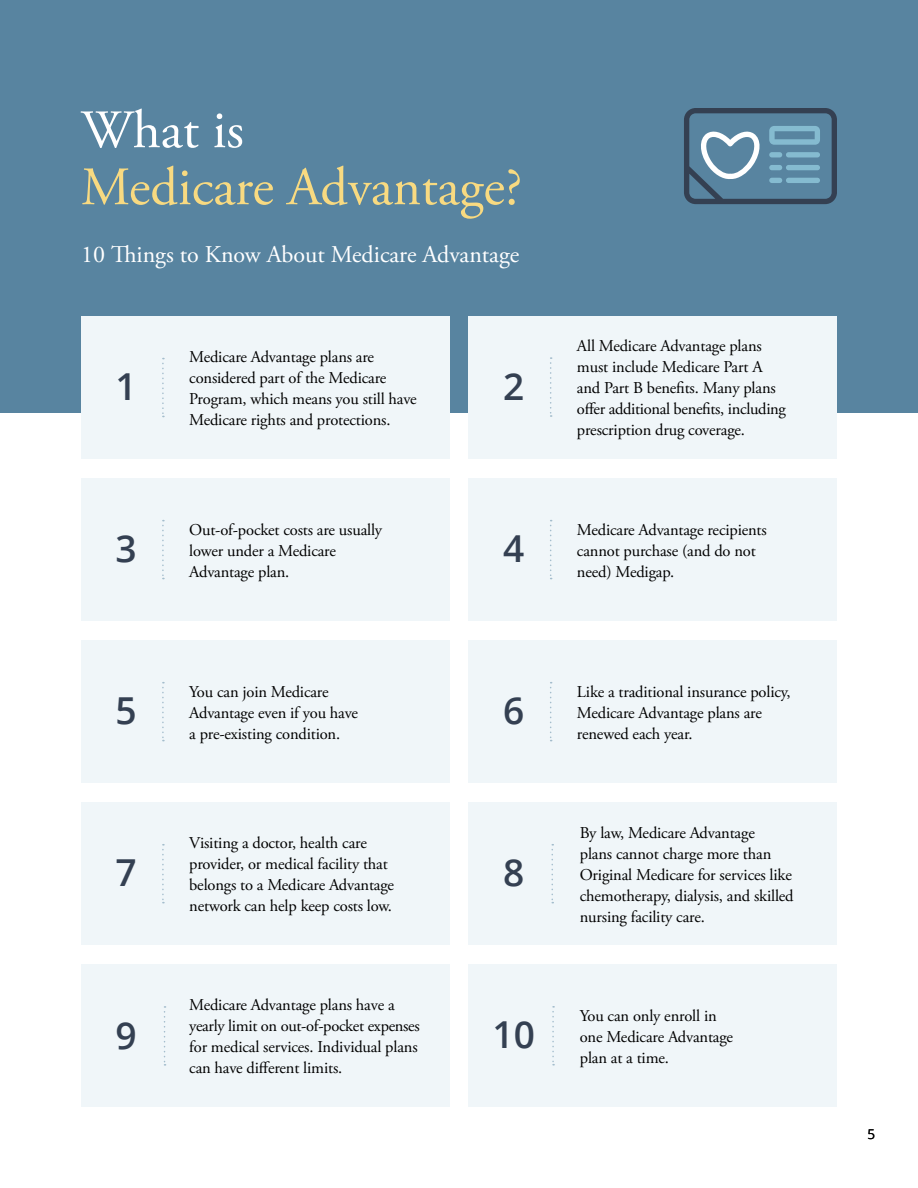
<style>
.page{position:relative;width:918px;height:1188px;background:#fff}
.page>*{position:absolute;margin:0;border:0;box-sizing:border-box;transform-origin:0 0}
.Smaller_H2{font:54px/57px "Adobe Garamond Pro";color:#f8da81}
.Open_Sans{font:600 37.2px "Open Sans";color:#344052}
.Big_Subheading{font:24px "Adobe Garamond Pro";color:#fff}
.List{font:16.5px/21px "Adobe Garamond Pro";letter-spacing:-.01em;color:#000}
.t1{font:13.5px "Open Sans";color:#000}
.s1{color:#fff}
</style>
<div class="page">
<div style="left:0;top:0;width:918px;height:413px;background:#5884a0"></div>
<svg style="left:684px;top:108px;width:153px;height:96px"></svg>
<div style="left:769px;top:152px;width:13px;height:5px;background:#85bbd0;border-radius:3px"></div>
<div style="left:786px;top:152px;width:34px;height:5px;background:#85bbd0;border-radius:3px"></div>
<div style="left:769px;top:165px;width:13px;height:5px;background:#85bbd0;border-radius:3px"></div>
<div style="left:786px;top:165px;width:34px;height:5px;background:#85bbd0;border-radius:3px"></div>
<div style="left:769px;top:178px;width:13px;height:5px;background:#85bbd0;border-radius:3px"></div>
<div style="left:786px;top:178px;width:34px;height:5px;background:#85bbd0;border-radius:3px"></div>
<div style="left:81px;top:316px;width:368px;height:143px;background:#f0f6f9"></div>
<div style="left:81px;top:640px;width:368px;height:143px;background:#f0f6f9"></div>
<div style="left:469px;top:965px;width:368px;height:142px;background:#f0f6f9"></div>
<svg style="left:162px;top:358px;width:2px;height:59px"></svg>
<div style="left:469px;top:640px;width:368px;height:143px;background:#f0f6f9"></div>
<svg style="left:550px;top:682px;width:2px;height:59px"></svg>
<div style="left:469px;top:316px;width:368px;height:142px;background:#f0f6f9"></div>
<svg style="left:550px;top:357px;width:2px;height:60px"></svg>
<div style="left:81px;top:802px;width:368px;height:143px;background:#f0f6f9"></div>
<svg style="left:162px;top:844px;width:2px;height:59px"></svg>
<div style="left:81px;top:478px;width:368px;height:143px;background:#f0f6f9"></div>
<svg style="left:162px;top:520px;width:2px;height:59px"></svg>
<div style="left:469px;top:802px;width:368px;height:143px;background:#f0f6f9"></div>
<svg style="left:551px;top:844px;width:2px;height:59px"></svg>
<div style="left:469px;top:478px;width:368px;height:143px;background:#f0f6f9"></div>
<svg style="left:550px;top:520px;width:2px;height:59px"></svg>
<div style="left:81px;top:965px;width:368px;height:142px;background:#f0f6f9"></div>
<svg style="left:164px;top:1006px;width:2px;height:60px"></svg>
<svg style="left:162px;top:682px;width:2px;height:59px"></svg>
<svg style="left:552px;top:1006px;width:2px;height:60px"></svg>
<p class="Smaller_H2" style="left:81px;top:103px;width:443px"><span class="s1">What is<br></span>Medicare Advantage?</p>
<p class="Big_Subheading" style="left:81px;top:240px;width:440px">10 Things to Know About Medicare Advantage</p>
<p class="Open_Sans" style="left:115px;top:361px;width:23px">1</p>
<p class="Open_Sans" style="left:115px;top:523px;width:23px">3</p>
<p class="Open_Sans" style="left:115px;top:685px;width:23px">5</p>
<p class="Open_Sans" style="left:115px;top:847px;width:23px">7</p>
<p class="Open_Sans" style="left:115px;top:1010px;width:23px">9</p>
<p class="List" style="left:189px;top:347px;width:229px">Medicare Advantage plans are considered part of the Medicare<br>Program, which means you still have<br>Medicare rights and protections.</p>
<p class="List" style="left:189px;top:519px;width:194px">Out-of-pocket costs are usually lower under a Medicare<br>Advantage plan.</p>
<p class="List" style="left:189px;top:682px;width:170px">You can join Medicare<br>Advantage even if you have a pre-existing condition.</p>
<p class="List" style="left:189px;top:833px;width:206px">Visiting a doctor, health care provider, or medical facility that belongs to a Medicare Advantage network can help keep costs low.</p>
<p class="List" style="left:189px;top:995px;width:232px">Medicare Advantage plans have a yearly limit on out-of-pocket expenses for medical services. Individual plans can have different limits.</p>
<p class="Open_Sans" style="left:503px;top:361px;width:23px">2</p>
<p class="Open_Sans" style="left:503px;top:523px;width:23px">4</p>
<p class="Open_Sans" style="left:503px;top:685px;width:23px">6</p>
<p class="Open_Sans" style="left:503px;top:847px;width:23px">8</p>
<p class="Open_Sans" style="left:493px;top:1009px;width:44px">10</p>
<p class="List" style="left:577px;top:336px;width:210px">All Medicare Advantage plans must include Medicare Part A and Part B benefits. Many plans offer additional benefits, including prescription drug coverage.</p>
<p class="List" style="left:577px;top:519px;width:191px">Medicare Advantage recipients cannot purchase (and do not need) Medigap.</p>
<p class="List" style="left:577px;top:681px;width:215px">Like a traditional insurance policy,<br>Medicare Advantage plans are renewed each year.</p>
<p class="List" style="left:580px;top:823px;width:215px">By law, Medicare Advantage<br>plans cannot charge more than<br>Original Medicare for services like chemotherapy, dialysis, and skilled nursing facility care.</p>
<p class="List" style="left:580px;top:1006px;width:155px">You can only enroll in one Medicare Advantage plan at a time.</p>
<p class="t1" style="left:868px;top:1124px;width:9px">5</p>
</div>
